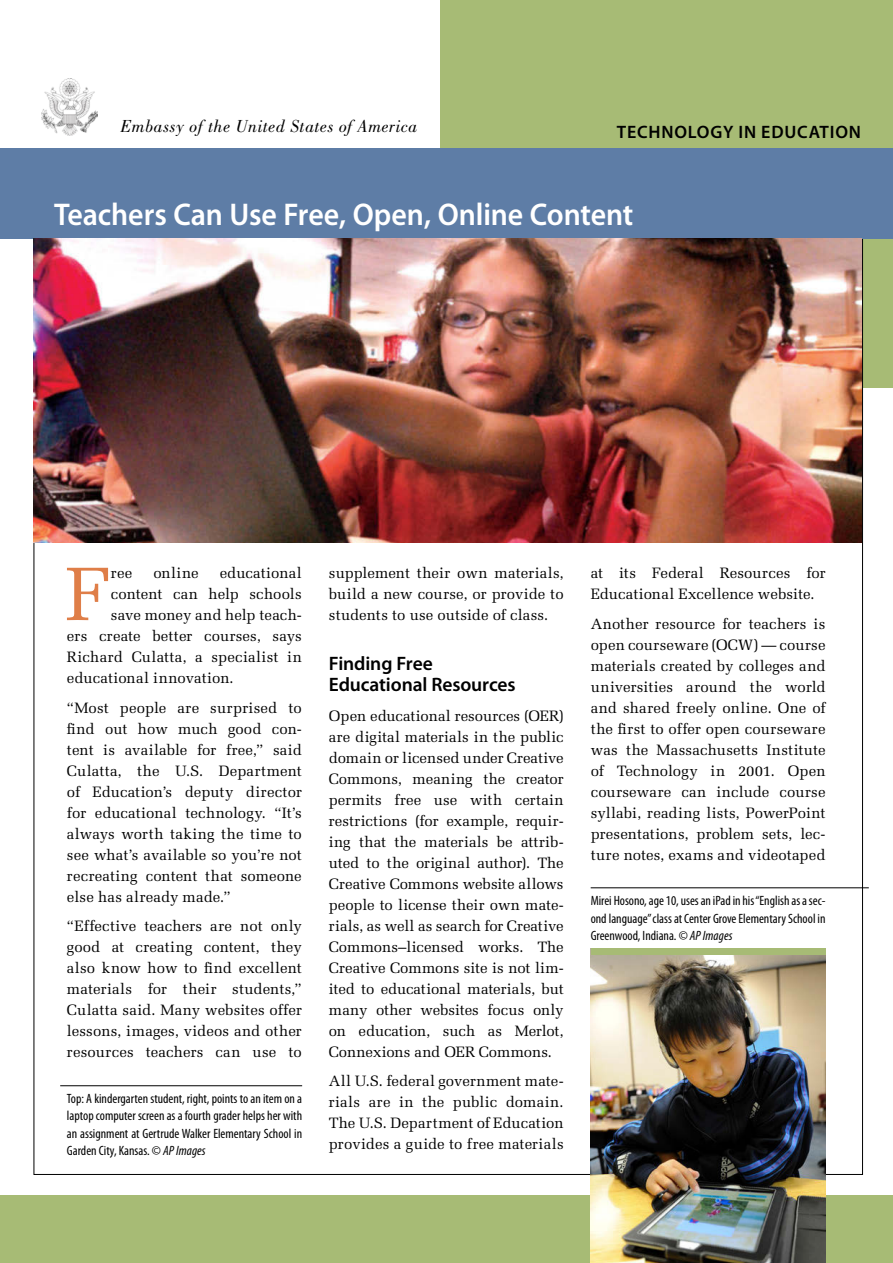
<style>
.page{position:relative;width:893px;height:1263px;background:#fff}
.page>*{position:absolute;margin:0;border:0;box-sizing:border-box;transform-origin:0 0}
.t1{font:75.75px "Melior LT Std";color:#df7e48}
.t2{font:600 31.5px "Myriad Pro";letter-spacing:-.005em;color:#fff;scale:.95 1}
.t3{font:600 19.5px/21px "Myriad Pro";letter-spacing:-.005em;color:#000}
.t4{font:italic 18px "Bodoni Std";letter-spacing:.025em;color:#000}
.t5{font:600 18px "Myriad Pro";letter-spacing:.045em;color:#000}
.t6{font:15px/21px "Melior LT Std";letter-spacing:.005em;color:#000;text-align:justify}
.t7{font:condensed 13.5px/17.2px "Myriad Pro";color:#000;text-align:justify}
.s1{font-style:italic}
</style>
<div class="page">
<div style="left:440px;top:0;width:453px;height:388px;background:#a7bb75"></div>
<img style="left:41px;top:78px;width:57px;height:58px">
<div style="left:0;top:148px;width:893px;height:90px;background:#5e7da6"></div>
<div style="left:0;top:1195px;width:893px;height:68px;background:#a7bb75"></div>
<img style="left:34px;top:238px;width:827px;height:305px">
<img style="left:591px;top:955px;width:235px;height:308px">
<hr style="left:591px;top:887px;width:278px;height:1px;background:#000">
<hr style="left:60px;top:1085px;width:242px;height:1px;background:#000">
<div style="left:591px;top:948px;width:235px;height:7px;background:#a7bb75"></div>
<p class="t4" style="left:121px;top:116px;width:299px">Embassy of the United States of America</p>
<p class="t5" style="left:617px;top:122px;width:246px">TECHNOLOGY IN EDUCATION</p>
<p class="t2" style="left:54px;top:197px;width:611px">Teachers Can Use Free, Open, Online Content</p>
<p class="t1" style="left:65px;top:550px;width:48px">F</p>
<p class="t6" style="left:111px;top:562px;width:23px">ree</p>
<p class="t6" style="left:153px;top:562px;width:47px">online</p>
<p class="t6" style="left:220px;top:562px;width:84px">educational</p>
<p class="t6" style="left:111px;top:583px;width:192px">content can help schools</p>
<p class="t6" style="left:111px;top:604px;width:192px">save money and help teach-</p>
<p class="t6" style="left:67px;top:625px;width:236px">ers create better courses, says</p>
<p class="t6" style="left:67px;top:646px;width:236px">Richard Culatta, a specialist in</p>
<p class="t6" style="left:67px;top:667px;width:168px">educational innovation.</p>
<p class="t6" style="left:67px;top:697px;width:236px">“Most people are surprised to find out how much good con&shy;tent is available for free,” said Culatta, the U.S. Department of Education’s deputy director for educational technology. “It’s always worth taking the time to see what’s available so you’re not recreating content that someone else has already made.”</p>
<p class="t6" style="left:67px;top:916px;width:236px">“Effective teachers are not only good at creating content, they also know how to find excellent materials for their students,” Culatta said. Many websites offer lessons, images, videos and other resources teachers can use to</p>
<p class="t7" style="left:67px;top:1090px;width:237px">Top: A kindergarten student, right, points to an item on a laptop computer screen as a fourth grader helps her with an assignment at Gertrude Walker Elementary School in Garden City, Kansas. © <span class="s1">AP Images</span></p>
<p class="t6" style="left:329px;top:562px;width:236px">supplement their own materials, build a new course, or provide to students to use outside of class.</p>
<p class="t3" style="left:329px;top:653px;width:188px">Finding Free<br>Educational Resources</p>
<p class="t6" style="left:329px;top:705px;width:236px">Open educational resources (OER) are digital materials in the public domain or licensed under Creative Commons, meaning the creator permits free use with certain restrictions (for example, requir&shy;ing that the materials be attrib&shy;uted to the original author). The Creative Commons website allows people to license their own mate&shy;rials, as well as search for Creative Commons–licensed works. The Creative Commons site is not lim&shy;ited to educational materials, but many other websites focus only on education, such as Merlot, Connexions and OER Commons.</p>
<p class="t6" style="left:329px;top:1071px;width:236px">All U.S. federal government mate&shy;rials are in the public domain.<br>The U.S. Department of Education provides a guide to free materials</p>
<p class="t6" style="left:591px;top:562px;width:236px">at its Federal Resources for<br>Educational Excellence website.</p>
<p class="t6" style="left:591px;top:613px;width:236px">Another resource for teachers is open courseware (OCW) — course materials created by colleges and universities around the world and shared freely online. One of the first to offer open courseware was the Massachusetts Institute of Technology in 2001. Open courseware can include course syllabi, reading lists, PowerPoint presentations, problem sets, lec&shy;ture notes, exams and videotaped</p>
<p class="t7" style="left:591px;top:892px;width:236px">Mirei Hosono, age 10, uses an iPad in his “English as a sec&shy;ond language” class at Center Grove Elementary School in Greenwood, Indiana. © <span class="s1">AP Images</span></p>
</div>
